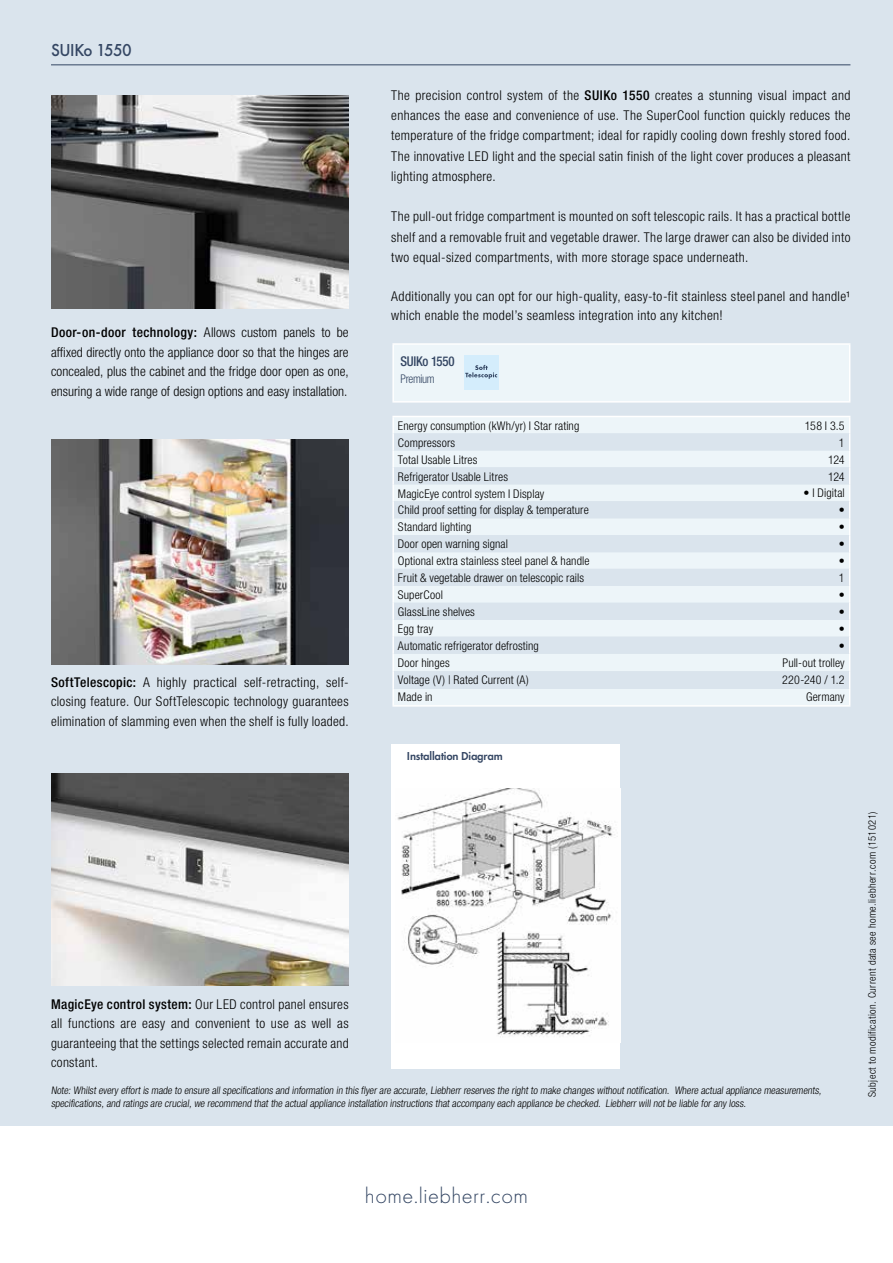
<style>
.page{position:relative;width:893px;height:1263px;background:#dae4ed}
.page>*{position:absolute;margin:0;border:0;box-sizing:border-box;transform-origin:0 0}
.t1{font:300 22.5px "Futura";letter-spacing:.02em;color:#344663}
.t2{font:500 18px "Futura";letter-spacing:-.04em;color:#344663;scale:.95 1}
.t3{font:300 condensed 13.5px/19.5px "Helvetica Neue LTW1 G";letter-spacing:.025em;color:#000;text-align:justify}
.t4{font:300 condensed 13.5px/19.5px "Helvetica Neue LT Std";letter-spacing:.03em;color:#000}
.t5{font:500 condensed 13.5px "Helvetica Neue LTW1 G";letter-spacing:-.02em;color:#344663;scale:.95 1}
.t6{font:300 condensed 12px/17px "Helvetica Neue LTW1 G";letter-spacing:.01em;color:#000}
.t7{font:12px "Futura Dem";letter-spacing:-.015em;color:#344663;scale:.95 1}
.t8{font:300 condensed 12px/17px "Helvetica Neue LTW1 G";letter-spacing:-.03em;color:#000;text-align:right}
.t9{font:300 condensed 12px "Helvetica Neue LTW1 G";letter-spacing:-.03em;color:#344663;scale:.95 1}
.t10{font:300 condensed 10.5px/12.6px "Helvetica Neue LTW1 G";letter-spacing:.035em;color:#000}
.s1{font-weight:500}
</style>
<div class="page">
<div style="left:0;top:1127px;width:893px;height:136px;background:#fff"></div>
<div style="left:394px;top:345px;width:455px;height:360px;background:#edf5f9"></div>
<svg style="left:394px;top:403px;width:455px;height:286px"></svg>
<hr style="left:392px;top:343px;width:458px;height:2px;background:#fff">
<hr style="left:392px;top:345px;width:2px;height:56px;background:#fff">
<hr style="left:849px;top:345px;width:1px;height:56px;background:#fff">
<hr style="left:392px;top:401px;width:458px;height:2px;background:#fff">
<svg style="left:392px;top:417px;width:2px;height:288px"></svg>
<svg style="left:849px;top:417px;width:1px;height:288px"></svg>
<hr style="left:392px;top:705px;width:458px;height:2px;background:#fff">
<hr style="left:392px;top:416px;width:458px;height:1px;background:#fff">
<div style="left:391px;top:744px;width:229px;height:324px;background:#fff"></div>
<img style="left:397px;top:788px;width:221px;height:249px">
<hr style="left:51px;top:64px;width:799px;height:1px;background:#344663">
<img style="left:51px;top:96px;width:298px;height:212px">
<img style="left:51px;top:439px;width:298px;height:226px">
<img style="left:51px;top:773px;width:298px;height:213px">
<div style="left:464px;top:355px;width:34px;height:35px;background:#d4edfc"></div>
<svg style="left:465px;top:365px;width:32px;height:14px"></svg>
<h2 class="t2" style="left:51px;top:39px;width:86px">SUIKo 1550</h2>
<p class="t3" style="left:51px;top:323px;width:299px"><span class="s1">Door-on-door technology:</span> Allows custom panels to be affixed directly onto the appliance door so that the hinges are concealed, plus the cabinet and the fridge door open as one, ensuring a wide range of design options and easy installation.</p>
<p class="t3" style="left:51px;top:672px;width:299px"><span class="s1">SoftTelescopic:</span> A highly practical self-retracting, self&shy;closing feature. Our SoftTelescopic technology guarantees elimination of slamming even when the shelf is fully loaded.</p>
<p class="t3" style="left:391px;top:85px;width:461px;line-height:20.2px">The precision control system of the <span class="s1">SUIKo 1550</span> creates a stunning visual impact and enhances the ease and convenience of use. The SuperCool function quickly reduces the temperature of the fridge compartment; ideal for rapidly cooling down freshly stored food.<br>The innovative LED light and the special satin finish of the light cover produces a pleasant lighting atmosphere.</p>
<p class="t3" style="left:391px;top:207px;width:461px;line-height:20.2px">The pull-out fridge compartment is mounted on soft telescopic rails. It has a practical bottle shelf and a removable fruit and vegetable drawer. The large drawer can also be divided into two equal-sized compartments, with more storage space underneath.</p>
<p class="t4" style="left:391px;top:286px;width:461px">Additionally you can opt for our high-quality, easy-to-fit stainless steel panel and handle¹ which enable the model’s seamless integration into any kitchen!</p>
<p class="t5" style="left:400px;top:353px;width:58px">SUIKo 1550</p>
<p class="t9" style="left:400px;top:371px;width:38px">Premium</p>
<p class="t6" style="left:398px;top:417px;width:193px">Energy consumption (kWh/yr) I Star rating<br>Compressors<br>Total Usable Litres<br>Refrigerator Usable Litres<br>MagicEye control system I Display<br>Child proof setting for display &amp; temperature<br>Standard lighting<br>Door open warning signal<br>Optional extra stainless steel panel &amp; handle<br>Fruit &amp; vegetable drawer on telescopic rails<br>SuperCool<br>GlassLine shelves<br>Egg tray<br>Automatic refrigerator defrosting<br>Door hinges<br>Voltage (V) | Rated Current (A)<br>Made in</p>
<p class="t8" style="left:805px;top:417px;width:41px">158 I 3.5<br>1<br>124<br>124</p>
<p class="t6" style="left:782px;top:485px;width:64px;text-align:right">• I Digital<br>•<br>•<br>•<br>•<br>1<br>•<br>•<br>•<br>•<br>Pull-out trolley<br>220-240 / 1.2<br>Germany</p>
<p class="t7" style="left:407px;top:747px;width:102px">Installation Diagram</p>
<p class="t3" style="left:51px;top:994px;width:299px"><span class="s1">MagicEye control system:</span> Our LED control panel ensures all functions are easy and convenient to use as well as guaranteeing that the settings selected remain accurate and constant.</p>
<p class="t10" style="left:51px;top:1084px;width:774px">Note: Whilst every effort is made to ensure all specifications and information in this flyer are accurate, Liebherr reserves the right to make changes without notification. Where actual appliance measurements, specifications, and ratings are crucial, we recommend that the actual appliance installation instructions that accompany each appliance be checked. Liebherr will not be liable for any loss.</p>
<p class="t10" style="left:866px;top:1097px;width:287px;rotate:-90deg">Subject to modification. Current data see home.liebherr.com (151021)</p>
<h1 class="t1" style="left:365px;top:1183px;width:165px">home.liebherr.com</h1>
</div>
